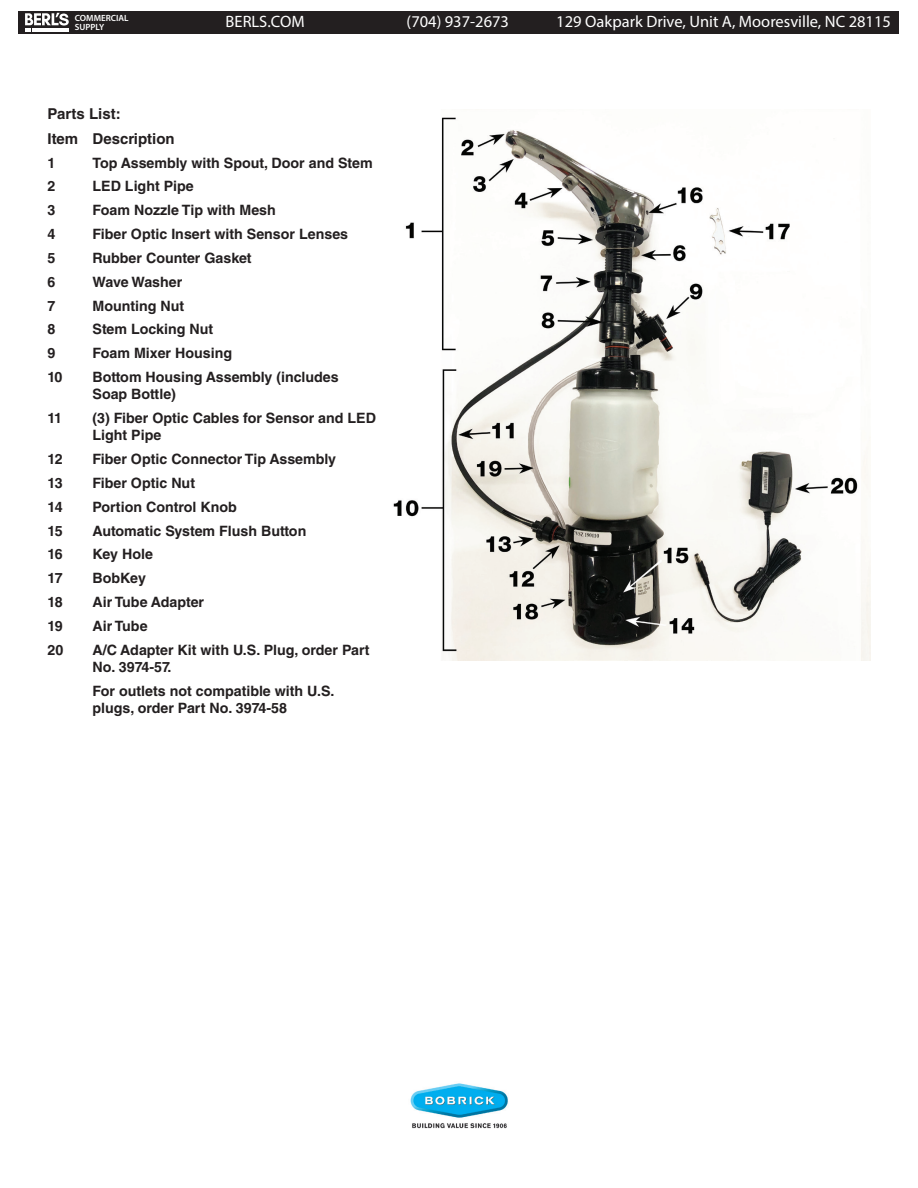
<style>
.page{position:relative;width:918px;height:1188px;background:#fff}
.page>*{position:absolute;margin:0;border:0;box-sizing:border-box;transform-origin:0 0}
.t1{font:16.5px "Myriad Pro";color:#fff}
.body_text{font:700 15px "Helvetica LT Std";color:#231f20}
.body_text-2{font:700 14.25px/17.1px "Helvetica LT Std";color:#231f20}
.t2{font:600 9px/8.2px "Myriad Pro";color:#fff}
</style>
<div class="page">
<img style="left:410px;top:1083px;width:98px;height:46px">
<img style="left:393px;top:117px;width:478px;height:543px">
<div style="left:19px;top:11px;width:880px;height:22px;background:#231f20"></div>
<svg style="left:25px;top:13px;width:44px;height:18px"></svg>
<p class="t2" style="left:75px;top:14px;width:55px">COMMERCIAL<br>SUPPLY</p>
<p class="t1" style="left:226px;top:11px;width:80px">BERLS.COM</p>
<p class="t1" style="left:407px;top:11px;width:104px">(704) 937-2673</p>
<p class="t1" style="left:556px;top:11px;width:336px">129 Oakpark Drive, Unit A, Mooresville, NC 28115</p>
<p class="body_text" style="left:48px;top:105px;width:75px">Parts List:</p>
<p class="body_text" style="left:48px;top:129px;width:129px">Item Description</p>
<p class="body_text-2" style="left:48px;top:154px;width:9px">1</p>
<p class="body_text-2" style="left:93px;top:154px;width:282px">Top Assembly with Spout, Door and Stem</p>
<p class="body_text-2" style="left:48px;top:178px;width:9px">2</p>
<p class="body_text-2" style="left:93px;top:178px;width:103px">LED Light Pipe</p>
<p class="body_text-2" style="left:48px;top:201px;width:9px">3</p>
<p class="body_text-2" style="left:93px;top:201px;width:185px">Foam Nozzle Tip with Mesh</p>
<p class="body_text-2" style="left:48px;top:225px;width:9px">4</p>
<p class="body_text-2" style="left:93px;top:225px;width:257px">Fiber Optic Insert with Sensor Lenses</p>
<p class="body_text-2" style="left:48px;top:249px;width:9px">5</p>
<p class="body_text-2" style="left:93px;top:249px;width:161px">Rubber Counter Gasket</p>
<p class="body_text-2" style="left:48px;top:273px;width:9px">6</p>
<p class="body_text-2" style="left:93px;top:273px;width:91px">Wave Washer</p>
<p class="body_text-2" style="left:48px;top:297px;width:9px">7</p>
<p class="body_text-2" style="left:93px;top:297px;width:93px">Mounting Nut</p>
<p class="body_text-2" style="left:48px;top:321px;width:9px">8</p>
<p class="body_text-2" style="left:93px;top:321px;width:122px">Stem Locking Nut</p>
<p class="body_text-2" style="left:48px;top:345px;width:9px">9</p>
<p class="body_text-2" style="left:93px;top:345px;width:141px">Foam Mixer Housing</p>
<p class="body_text-2" style="left:48px;top:368px;width:17px">10</p>
<p class="body_text-2" style="left:93px;top:368px;width:248px">Bottom Housing Assembly (includes<br>Soap Bottle)</p>
<p class="body_text-2" style="left:48px;top:409px;width:16px">11</p>
<p class="body_text-2" style="left:93px;top:409px;width:285px">(3) Fiber Optic Cables for Sensor and LED<br>Light Pipe</p>
<p class="body_text-2" style="left:48px;top:450px;width:17px">12</p>
<p class="body_text-2" style="left:93px;top:450px;width:245px">Fiber Optic Connector Tip Assembly</p>
<p class="body_text-2" style="left:48px;top:474px;width:17px">13</p>
<p class="body_text-2" style="left:93px;top:474px;width:104px">Fiber Optic Nut</p>
<p class="body_text-2" style="left:48px;top:498px;width:17px">14</p>
<p class="body_text-2" style="left:93px;top:498px;width:146px">Portion Control Knob</p>
<p class="body_text-2" style="left:48px;top:522px;width:17px">15</p>
<p class="body_text-2" style="left:93px;top:522px;width:215px">Automatic System Flush Button</p>
<p class="body_text-2" style="left:48px;top:546px;width:17px">16</p>
<p class="body_text-2" style="left:93px;top:546px;width:62px">Key Hole</p>
<p class="body_text-2" style="left:48px;top:570px;width:17px">17</p>
<p class="body_text-2" style="left:93px;top:570px;width:55px">BobKey</p>
<p class="body_text-2" style="left:48px;top:593px;width:17px">18</p>
<p class="body_text-2" style="left:93px;top:593px;width:113px">Air Tube Adapter</p>
<p class="body_text-2" style="left:48px;top:617px;width:17px">19</p>
<p class="body_text-2" style="left:93px;top:617px;width:57px">Air Tube</p>
<p class="body_text-2" style="left:48px;top:641px;width:17px">20</p>
<p class="body_text-2" style="left:93px;top:641px;width:279px">A/C Adapter Kit with U.S. Plug, order Part<br>No. 3974-57.</p>
<p class="body_text-2" style="left:93px;top:682px;width:244px">For outlets not compatible with U.S. plugs, order Part No. 3974-58</p>
</div>
